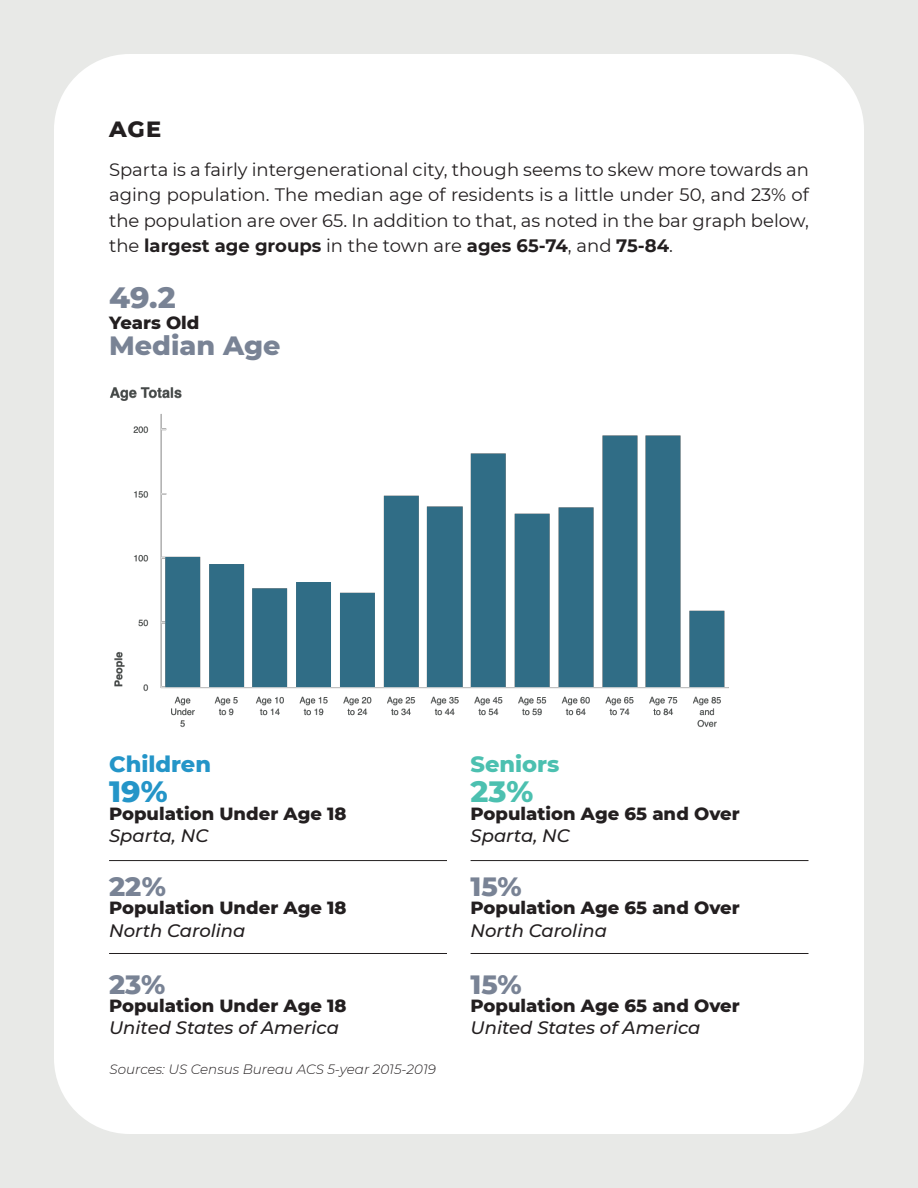
<style>
.page{position:relative;width:918px;height:1188px;background:#e8e9e7}
.page>*{position:absolute;margin:0;border:0;box-sizing:border-box;transform-origin:0 0}
.t1{font:800 30px "Montserrat";color:#798395}
.t2{font:800 30px "Montserrat";color:#2495c8}
.t3{font:800 30px "Montserrat";color:#4cc0b0}
.t4{font:800 27px "Montserrat";color:#798395}
.t5{font:800 22.5px "Montserrat";color:#2495c8}
.t6{font:800 22.5px "Montserrat";color:#4cc0b0}
.Subheading{font:800 22.5px "Montserrat";color:#231f20}
.t7{font:18px/25.5px "Montserrat";color:#231f20;text-align:justify}
.t8{font:800 18px "Montserrat";color:#231f20}
.t9{font:italic 500 18px "Montserrat";color:#231f20}
.t10{font:italic 300 13.5px "Montserrat";color:#231f20}
.s1{font-weight:700}
</style>
<div class="page">
<div style="left:54px;top:54px;width:810px;height:1080px;background:#fff;border-radius:76px"></div>
<img style="left:110px;top:387px;width:619px;height:341px">
<hr style="left:109px;top:860px;width:338px;height:1px;background:#231f20">
<hr style="left:109px;top:953px;width:338px;height:1px;background:#231f20">
<hr style="left:471px;top:860px;width:337px;height:1px;background:#231f20">
<hr style="left:471px;top:953px;width:337px;height:1px;background:#231f20">
<p class="Subheading" style="left:109px;top:112px;width:54px">AGE</p>
<p class="t7" style="left:109px;top:156px;width:701px">Sparta is a fairly intergenerational city, though seems to skew more towards an aging population. The median age of residents is a little under 50, and 23% of the population are over 65. In addition to that, as noted in the bar graph below, the <span class="s1">largest age groups</span> in the town are <span class="s1">ages 65-74</span>, and <span class="s1">75-84</span>.</p>
<p class="t1" style="left:109px;top:276px;width:68px">49.2</p>
<p class="t8" style="left:109px;top:310px;width:92px">Years Old</p>
<p class="t4" style="left:109px;top:325px;width:173px">Median Age</p>
<p class="t5" style="left:109px;top:747px;width:103px">Children</p>
<p class="t2" style="left:109px;top:769px;width:60px">19%</p>
<p class="t8" style="left:109px;top:800px;width:239px">Population Under Age 18</p>
<p class="t9" style="left:109px;top:823px;width:101px">Sparta, NC</p>
<p class="t4" style="left:109px;top:867px;width:58px">22%</p>
<p class="t8" style="left:109px;top:895px;width:239px">Population Under Age 18</p>
<p class="t9" style="left:109px;top:918px;width:138px">North Carolina</p>
<p class="t4" style="left:109px;top:964px;width:58px">23%</p>
<p class="t8" style="left:109px;top:992px;width:239px">Population Under Age 18</p>
<p class="t9" style="left:109px;top:1015px;width:231px">United States of America</p>
<p class="t10" style="left:110px;top:1060px;width:328px">Sources: US Census Bureau ACS 5-year 2015-2019</p>
<p class="t6" style="left:471px;top:747px;width:90px">Seniors</p>
<p class="t3" style="left:471px;top:769px;width:64px">23%</p>
<p class="t8" style="left:471px;top:800px;width:271px">Population Age 65 and Over</p>
<p class="t9" style="left:471px;top:823px;width:101px">Sparta, NC</p>
<p class="t4" style="left:471px;top:867px;width:53px">15%</p>
<p class="t8" style="left:471px;top:895px;width:271px">Population Age 65 and Over</p>
<p class="t9" style="left:471px;top:918px;width:138px">North Carolina</p>
<p class="t4" style="left:471px;top:964px;width:53px">15%</p>
<p class="t8" style="left:471px;top:992px;width:271px">Population Age 65 and Over</p>
<p class="t9" style="left:471px;top:1015px;width:231px">United States of America</p>
</div>
